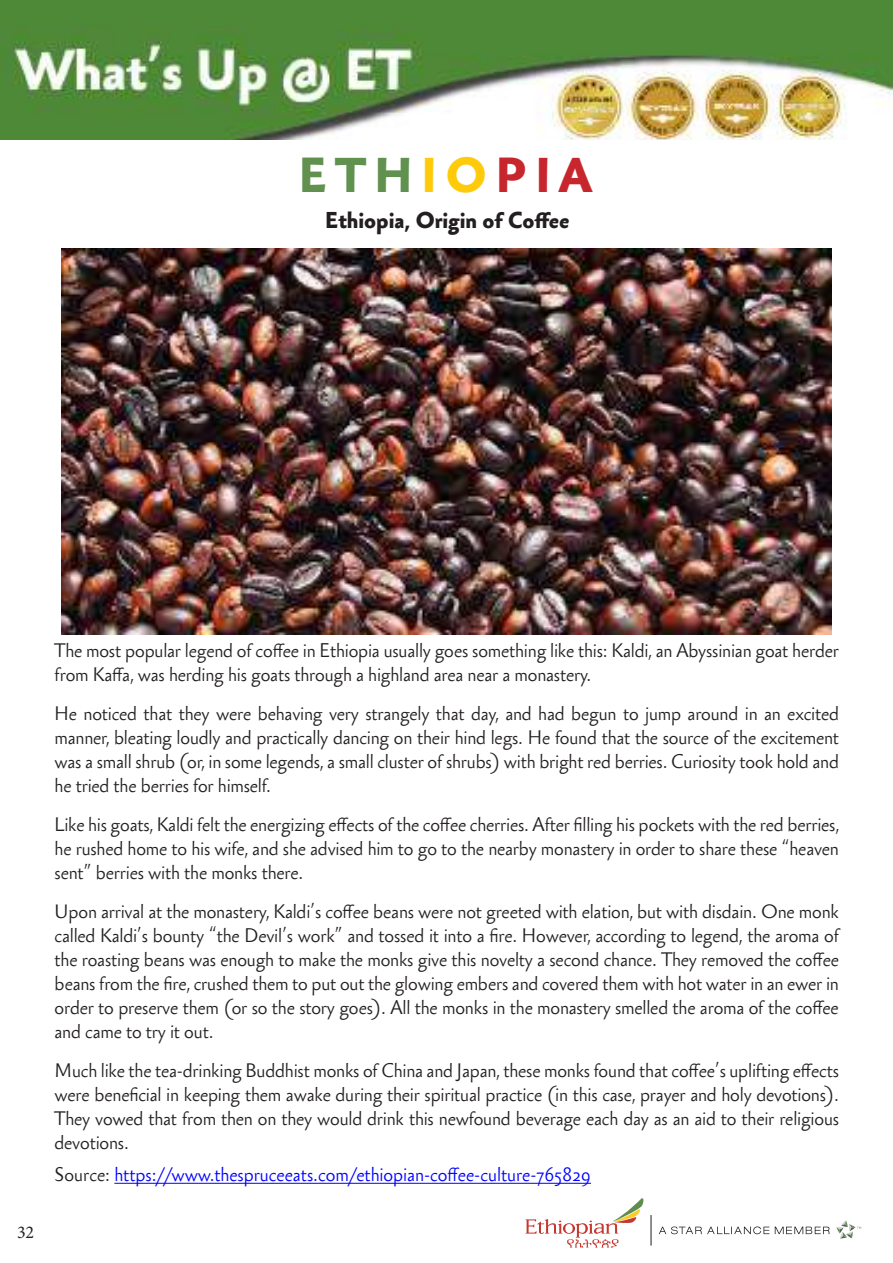
<style>
.page{position:relative;width:893px;height:1263px;background:#fff}
.page>*{position:absolute;margin:0;border:0;box-sizing:border-box;transform-origin:0 0}
.t1{font:700 45px "Sebastian Medium UCF";letter-spacing:.2em;color:#61914f}
.t2{font:700 21px "Sebastian Medium UCF";color:#231f20}
.t3{font:300 18px/24px "Sebastian";letter-spacing:-.01em;color:#231f20;text-align:justify}
.t4{font:300 18px "Sebastian";color:#00f}
.t5{font:18px "Minion Pro";color:#231f20}
.s1{color:#feca0a}
.s2{color:#c7262d}
.s3{color:#231f20}
</style>
<div class="page">
<hr style="left:651px;top:1215px;width:1px;height:30px;background:#1f1e1e">
<svg style="left:836px;top:1220px;width:25px;height:18px"></svg>
<svg style="left:659px;top:1226px;width:110px;height:8px"></svg>
<svg style="left:775px;top:1226px;width:55px;height:8px"></svg>
<svg style="left:525px;top:1198px;width:119px;height:49px"></svg>
<img style="left:0;top:0;width:893px;height:140px">
<hr style="left:114px;top:1183px;width:477px;height:1px;background:#00f">
<img style="left:61px;top:249px;width:770px;height:385px">
<h1 class="t1" style="left:299px;top:146px;width:294px">ETH<span class="s1">IO</span><span class="s2">PIA</span></h1>
<p class="t2" style="left:325px;top:207px;width:245px">Ethiopia, Origin of Coffee</p>
<p class="t5" style="left:17px;top:1220px;width:19px">32</p>
<p class="t3" style="left:55px;top:639px;width:786px">The most popular legend of coffee in Ethiopia usually goes something like this: Kaldi, an Abyssinian goat herder from Kaffa, was herding his goats through a highland area near a monastery.</p>
<p class="t3" style="left:55px;top:702px;width:786px">He noticed that they were behaving very strangely that day, and had begun to jump around in an excited manner, bleating loudly and practically dancing on their hind legs. He found that the source of the excitement was a small shrub (or, in some legends, a small cluster of shrubs) with bright red berries. Curiosity took hold and he tried the berries for himself.</p>
<p class="t3" style="left:55px;top:813px;width:786px">Like his goats, Kaldi felt the energizing effects of the coffee cherries. After filling his pockets with the red berries, he rushed home to his wife, and she advised him to go to the nearby monastery in order to share these “heaven sent” berries with the monks there.</p>
<p class="t3" style="left:55px;top:900px;width:786px">Upon arrival at the monastery, Kaldi’s coffee beans were not greeted with elation, but with disdain. One monk called Kaldi’s bounty “the Devil’s work” and tossed it into a fire. However, according to legend, the aroma of the roasting beans was enough to make the monks give this novelty a second chance. They removed the coffee beans from the fire, crushed them to put out the glowing embers and covered them with hot water in an ewer in order to preserve them (or so the story goes). All the monks in the monastery smelled the aroma of the coffee and came to try it out.</p>
<p class="t3" style="left:55px;top:1059px;width:786px">Much like the tea-drinking Buddhist monks of China and Japan, these monks found that coffee’s uplifting effects were beneficial in keeping them awake during their spiritual practice (in this case, prayer and holy devotions).<br>They vowed that from then on they would drink this newfound beverage each day as an aid to their religious devotions.</p>
<p class="t4" style="left:55px;top:1162px;width:538px"><span class="s3">Source:</span> https://www.thespruceeats.com/ethiopian-coffee-culture-765829</p>
</div>
